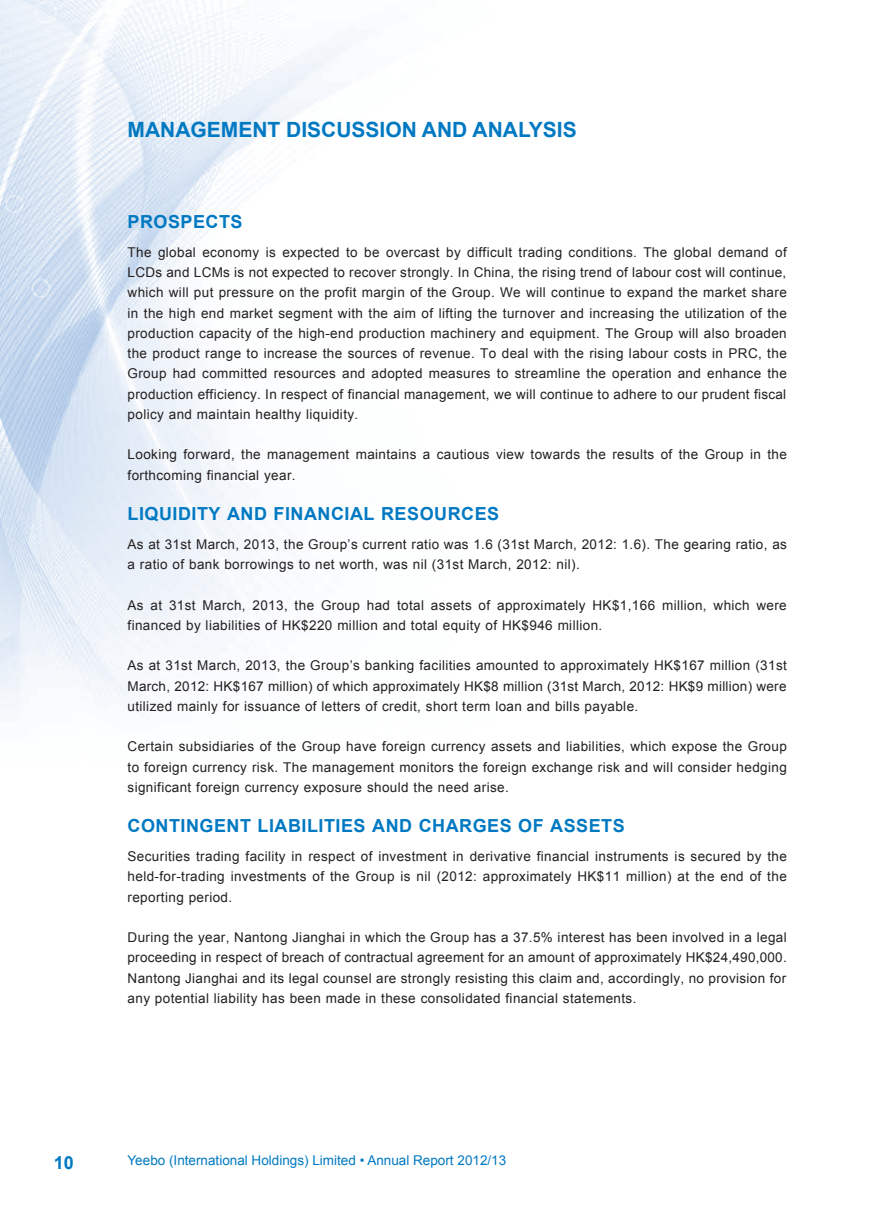
<style>
.page{position:relative;width:893px;height:1212px;background:#fff}
.page>*{position:absolute;margin:0;border:0;box-sizing:border-box;transform-origin:0 0}
.t1{font:700 21px "Arial";color:#0079c2}
.t2{font:700 18px "Arial";letter-spacing:.03em;color:#0079c2}
.t3{font:13.5px/20.2px "Arial";letter-spacing:.03em;color:#231f20;text-align:justify}
.t4{font:13.5px "Arial";color:#0079c2}
</style>
<div class="page">
<img style="left:0;top:0;width:352px;height:709px">
<h1 class="t1" style="left:128px;top:116px;width:451px">MANAGEMENT DISCUSSION AND ANALYSIS</h1>
<h2 class="t2" style="left:128px;top:210px;width:117px">PROSPECTS</h2>
<p class="t3" style="left:128px;top:242px;width:661px">The global economy is expected to be overcast by difficult trading conditions. The global demand of LCDs and LCMs is not expected to recover strongly. In China, the rising trend of labour cost will continue, which will put pressure on the profit margin of the Group. We will continue to expand the market share in the high end market segment with the aim of lifting the turnover and increasing the utilization of the production capacity of the high-end production machinery and equipment. The Group will also broaden the product range to increase the sources of revenue. To deal with the rising labour costs in PRC, the Group had committed resources and adopted measures to streamline the operation and enhance the production efficiency. In respect of financial management, we will continue to adhere to our prudent fiscal policy and maintain healthy liquidity.</p>
<p class="t3" style="left:128px;top:445px;width:661px">Looking forward, the management maintains a cautious view towards the results of the Group in the forthcoming financial year.</p>
<h2 class="t2" style="left:128px;top:502px;width:373px">LIQUIDITY AND FINANCIAL RESOURCES</h2>
<p class="t3" style="left:128px;top:534px;width:661px">As at 31st March, 2013, the Group’s current ratio was 1.6 (31st March, 2012: 1.6). The gearing ratio, as a ratio of bank borrowings to net worth, was nil (31st March, 2012: nil).</p>
<p class="t3" style="left:128px;top:595px;width:661px">As at 31st March, 2013, the Group had total assets of approximately HK$1,166 million, which were financed by liabilities of HK$220 million and total equity of HK$946 million.</p>
<p class="t3" style="left:128px;top:656px;width:661px">As at 31st March, 2013, the Group’s banking facilities amounted to approximately HK$167 million (31st March, 2012: HK$167 million) of which approximately HK$8 million (31st March, 2012: HK$9 million) were utilized mainly for issuance of letters of credit, short term loan and bills payable.</p>
<p class="t3" style="left:128px;top:737px;width:661px">Certain subsidiaries of the Group have foreign currency assets and liabilities, which expose the Group to foreign currency risk. The management monitors the foreign exchange risk and will consider hedging significant foreign currency exposure should the need arise.</p>
<h2 class="t2" style="left:128px;top:814px;width:499px">CONTINGENT LIABILITIES AND CHARGES OF ASSETS</h2>
<p class="t3" style="left:128px;top:846px;width:661px">Securities trading facility in respect of investment in derivative financial instruments is secured by the held-for-trading investments of the Group is nil (2012: approximately HK$11 million) at the end of the reporting period.</p>
<p class="t3" style="left:128px;top:927px;width:661px">During the year, Nantong Jianghai in which the Group has a 37.5% interest has been involved in a legal proceeding in respect of breach of contractual agreement for an amount of approximately HK$24,490,000.<br>Nantong Jianghai and its legal counsel are strongly resisting this claim and, accordingly, no provision for any potential liability has been made in these consolidated financial statements.</p>
<h2 class="t2" style="left:54px;top:1151px;width:22px">10</h2>
<p class="t4" style="left:128px;top:1152px;width:380px">Yeebo (International Holdings) Limited • Annual Report 2012/13</p>
</div>
